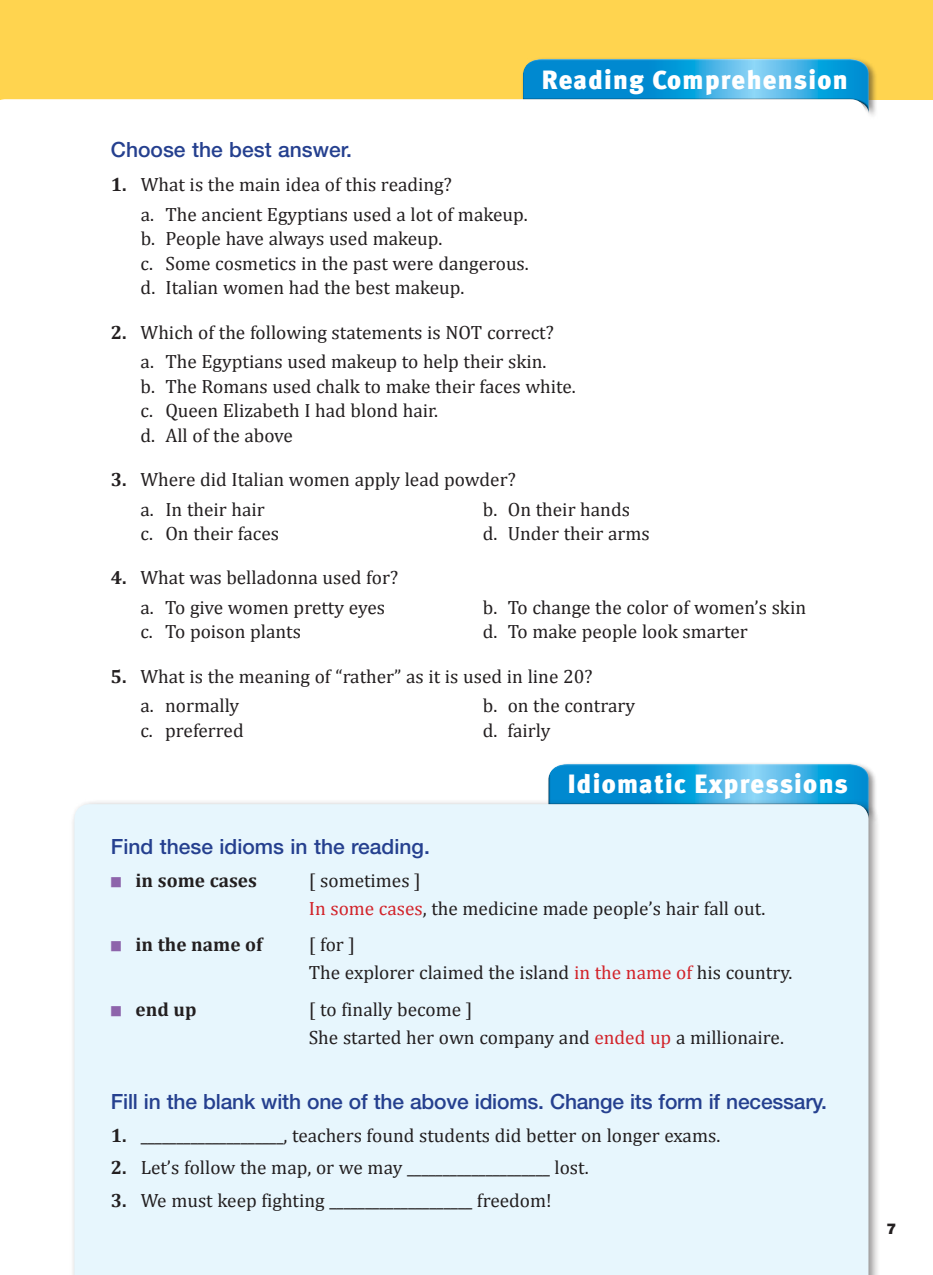
<style>
.page{position:relative;width:933px;height:1275px;background:#fff}
.page>*{position:absolute;margin:0;border:0;box-sizing:border-box;transform-origin:0 0}
.t1{font:900 26.25px "Meta";letter-spacing:.05em;color:#fff}
.t2{font:500 21px "Helvetica Neue";letter-spacing:-.01em;color:#25408f}
.t3{font:19.25px/29.4px "Cambria";color:#231f20}
.t4{font:700 19.25px "Cambria";color:#231f20}
.t5{font:900 14.88px "Helvetica Neue";color:#231f20}
.s1{font-weight:700}
.s2{color:#8d64ab}
.s3{color:#d2232a}
</style>
<div class="page">
<div style="left:0;top:0;width:933px;height:99px;background:#ffd44f"></div>
<div style="left:521px;top:57px;width:356px;height:65px;background:#231f20;opacity:.5"></div>
<div style="left:522px;top:57px;width:349px;height:58px;background:#fff;opacity:.6"></div>
<div style="left:522px;top:64px;width:348px;height:51px;background:#231f20;opacity:.6"></div>
<svg style="left:0;top:99px;width:865px;height:23px"></svg>
<div style="left:548px;top:762px;width:323px;height:58px;background:#fff;opacity:.6"></div>
<div style="left:548px;top:769px;width:322px;height:51px;background:#231f20;opacity:.6"></div>
<div style="left:69px;top:799px;width:811px;height:476px;background:#231f20;opacity:.5"></div>
<div style="left:74px;top:804px;width:794px;height:471px;background:#e7f6fd"></div>
<h1 class="t1" style="left:542px;top:64px;width:307px">Reading Comprehension</h1>
<p class="t2" style="left:111px;top:137px;width:243px">Choose the best answer.</p>
<p class="t3" style="left:141px;top:170px;width:389px;text-indent:-30px"><span class="s1">1.</span> What is the main idea of this reading?<br>a. The ancient Egyptians used a lot of makeup.</p>
<p class="t3" style="left:141px;top:226px;width:390px;line-height:24.5px">b. People have always used makeup.<br>c. Some cosmetics in the past were dangerous. d. Italian women had the best makeup.</p>
<p class="t3" style="left:141px;top:317px;width:415px;text-indent:-30px"><span class="s1">2.</span> Which of the following statements is NOT correct? a. The Egyptians used makeup to help their skin.</p>
<p class="t3" style="left:141px;top:374px;width:437px;line-height:24.5px">b. The Romans used chalk to make their faces white. c. Queen Elizabeth I had blond hair.<br>d. All of the above</p>
<p class="t3" style="left:140px;top:465px;width:377px;text-indent:-30px"><span class="s1">3.</span> Where did Italian women apply lead powder? a. In their hair</p>
<p class="t3" style="left:483px;top:494px;width:149px">b. On their hands</p>
<p class="t3" style="left:140px;top:519px;width:140px">c. On their faces</p>
<p class="t3" style="left:483px;top:519px;width:168px">d. Under their arms</p>
<p class="t3" style="left:140px;top:563px;width:259px;text-indent:-30px"><span class="s1">4.</span> What was belladonna used for? a. To give women pretty eyes</p>
<p class="t3" style="left:483px;top:592px;width:325px">b. To change the color of women’s skin</p>
<p class="t3" style="left:140px;top:617px;width:162px">c. To poison plants</p>
<p class="t3" style="left:483px;top:617px;width:266px">d. To make people look smarter</p>
<p class="t3" style="left:140px;top:661px;width:453px;text-indent:-30px"><span class="s1">5.</span> What is the meaning of “rather” as it is used in line 20? a. normally</p>
<p class="t3" style="left:483px;top:691px;width:154px">b. on the contrary</p>
<p class="t3" style="left:140px;top:715px;width:105px">c. preferred</p>
<p class="t3" style="left:483px;top:715px;width:69px">d. fairly</p>
<h1 class="t1" style="left:567px;top:768px;width:282px">Idiomatic Expressions</h1>
<p class="t2" style="left:111px;top:834px;width:320px">Find these idioms in the reading.</p>
<p class="t4" style="left:111px;top:869px;width:147px"><span class="s2">■</span> in some cases</p>
<p class="t3" style="left:309px;top:866px;width:458px;line-height:27.7px">[ sometimes ]<br><span class="s3">In some cases</span>, the medicine made people’s hair fall out.</p>
<p class="t4" style="left:111px;top:933px;width:153px"><span class="s2">■</span> in the name of</p>
<p class="t3" style="left:309px;top:931px;width:485px;line-height:27.7px">[ for ]<br>The explorer claimed the island <span class="s3">in the name of</span> his country.</p>
<p class="t4" style="left:111px;top:998px;width:87px"><span class="s2">■</span> end up</p>
<p class="t3" style="left:309px;top:995px;width:477px;line-height:27.7px">[ to finally become ]<br>She started her own company and <span class="s3">ended up</span> a millionaire.</p>
<p class="t2" style="left:111px;top:1089px;width:717px">Fill in the blank with one of the above idioms. Change its form if necessary.</p>
<p class="t3" style="left:111px;top:1120px;width:611px"><span class="s1">1.</span> ____________________, teachers found students did better on longer exams.</p>
<p class="t3" style="left:111px;top:1153px;width:479px"><span class="s1">2.</span> Let’s follow the map, or we may ____________________ lost.</p>
<p class="t3" style="left:111px;top:1186px;width:442px"><span class="s1">3.</span> We must keep fighting ____________________ freedom!</p>
<p class="t5" style="left:886px;top:1220px;width:11px">7</p>
</div>
